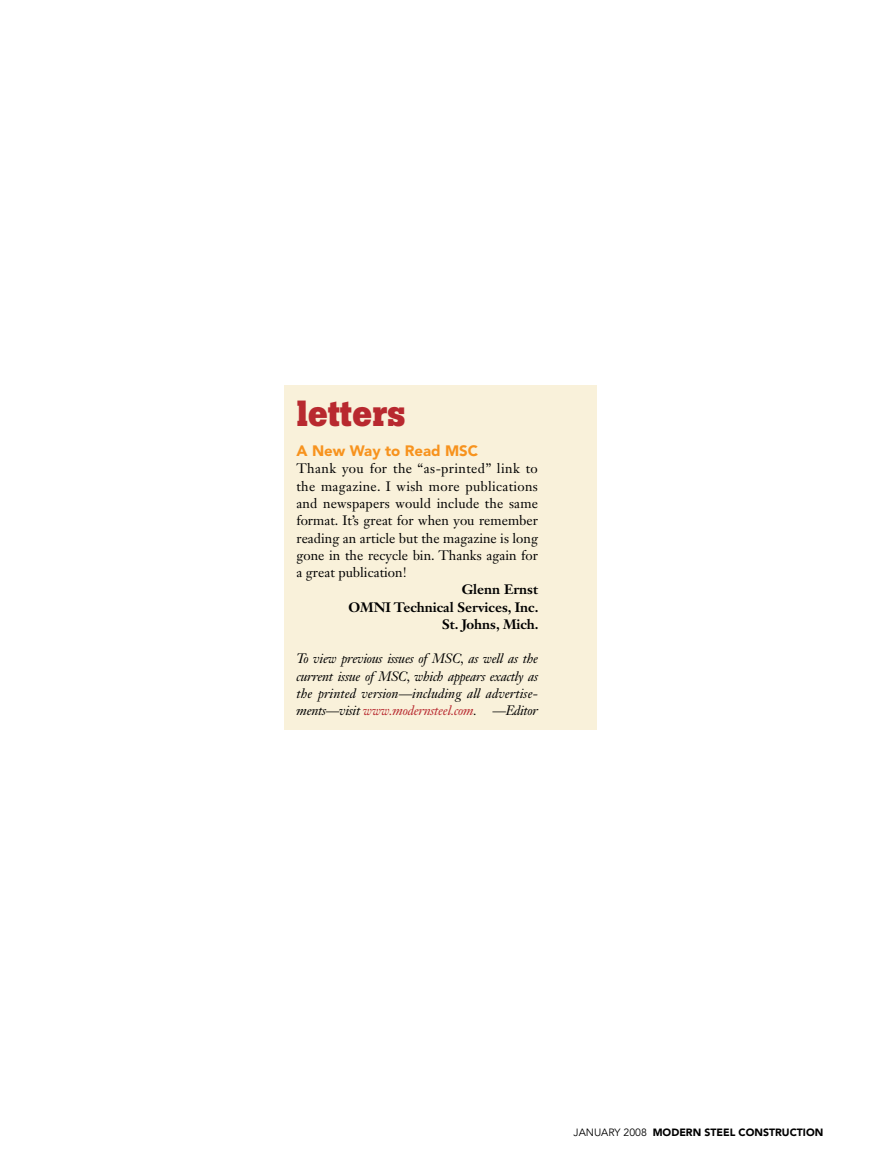
<style>
.page{position:relative;width:878px;height:1175px;background:#fff}
.page>*{position:absolute;margin:0;border:0;box-sizing:border-box;transform-origin:0 0}
.t1{font:700 36px "Boton";color:#b8292f}
.t2{font:900 15px "Avenir LT Std";color:#f7931e}
.t3{font:13.5px/17.2px "Janson Text LT Std";color:#000;text-align:justify}
.t4{font:italic 13.5px/17.2px "Janson Text LT Std";letter-spacing:-.02em;color:#000;text-align:justify}
.t5{font:700 13.5px/17.2px "Janson Text LT Std";color:#000;text-align:right}
.t6{font:900 10.5px "Avenir LT Std";color:#000}
.s1{color:#b8292f}
.s2{font-weight:400}
</style>
<div class="page">
<div style="left:284px;top:386px;width:312px;height:344px;background:#f9f1da"></div>
<h1 class="t1" style="left:297px;top:392px;width:110px">letters</h1>
<p class="t2" style="left:296px;top:442px;width:183px">A New Way to Read MSC</p>
<p class="t3" style="left:296px;top:460px;width:243px">Thank you for the “as-printed” link to the magazine. I wish more publications and newspapers would include the same format. It’s great for when you remember reading an article but the magazine is long gone in the recycle bin. Thanks again for a great publication!</p>
<p class="t5" style="left:348px;top:581px;width:191px">Glenn Ernst<br>OMNI Technical Services, Inc.<br>St. Johns, Mich.</p>
<p class="t4" style="left:296px;top:650px;width:243px">To view previous issues of MSC, as well as the current issue of MSC, which appears exactly as the printed version—including all advertise&shy;ments—visit <span class="s1">www.modernsteel.com</span>. —Editor</p>
<p class="t6" style="left:573px;top:1125px;width:251px"><span class="s2">JANUARY 2008</span> MODERN STEEL CONSTRUCTION</p>
</div>
